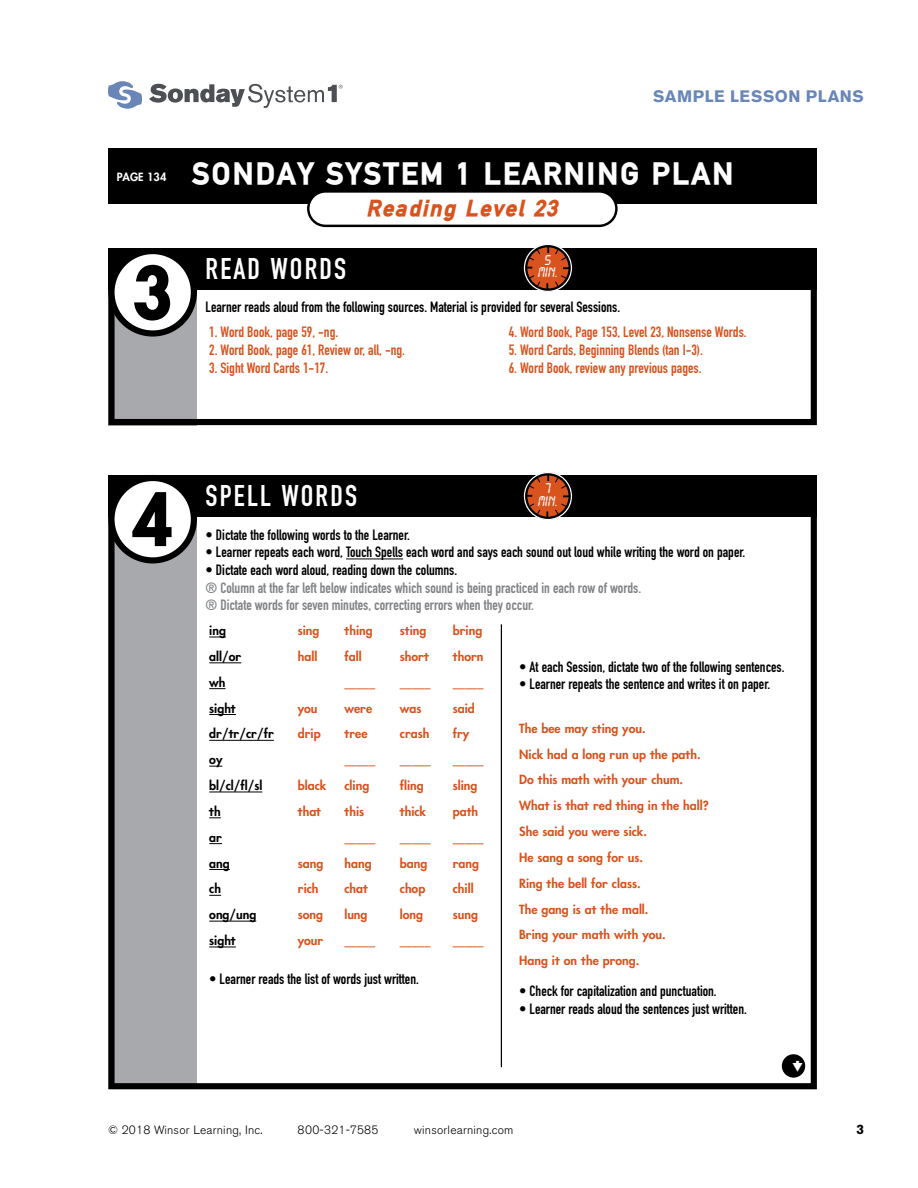
<style>
.page{position:relative;width:918px;height:1188px;background:#fff}
.page>*{position:absolute;margin:0;border:0;box-sizing:border-box;transform-origin:0 0}
.t1{font:800 67.65px "Funkura 2 Xtra";color:#000}
.t2{font:29.55px "DIN La Vigne";color:#fff}
.t3{font:29.55px "DIN Engschrift";letter-spacing:.075em;color:#fff}
.t4{font:italic 22.2px "DIN La Vigne";letter-spacing:.095em;color:#d9531e}
.t5{font:700 16.5px "Akzidenz Grotesk BE";letter-spacing:.035em;color:#6986b8}
.t6{font:14.7px "DIN Engschrift";color:#000}
.t7{font:14.7px "DIN Engschrift";color:#d9531e}
.t8{font:14.7px/17.7px "DIN Engschrift";color:#808285}
.t9{font:14.7px "Lcd Plain";color:#fff}
.t10{font:700 13.5px "Akzidenz Grotesk BE";color:#000}
.t11{font:800 12.3px/25.8px "Funkura";color:#d9531e}
.t12{font:800 12.3px "Funkura";color:#000}
.t13{font:300 12px "Akzidenz Grotesk BE";letter-spacing:.02em;color:#000}
.t14{font:800 11.1px "Funkura";color:#fff}
</style>
<div class="page">
<svg style="left:108px;top:81px;width:34px;height:28px"></svg>
<svg style="left:149px;top:84px;width:194px;height:24px"></svg>
<div style="left:108px;top:248px;width:89px;height:177px;background:#a7a9ac"></div>
<div style="left:108px;top:248px;width:709px;height:177px;border:6px solid #000"></div>
<div style="left:108px;top:248px;width:709px;height:42px;background:#000"></div>
<div style="left:108px;top:148px;width:709px;height:56px;background:#000"></div>
<svg style="left:108px;top:254px;width:89px;height:83px"></svg>
<svg style="left:307px;top:192px;width:311px;height:35px"></svg>
<div style="left:527px;top:247px;width:42px;height:42px;background:#d9531e;border-radius:50%"></div>
<svg style="left:555px;top:275px;width:13px;height:13px"></svg>
<svg style="left:527px;top:275px;width:21px;height:15px"></svg>
<svg style="left:527px;top:248px;width:14px;height:13px"></svg>
<svg style="left:555px;top:248px;width:13px;height:13px"></svg>
<div style="left:524px;top:244px;width:48px;height:48px;border:3px solid #000;border-radius:50%"></div>
<div style="left:524px;top:244px;width:48px;height:48px;border:1px solid #fff;border-radius:50%"></div>
<div style="left:108px;top:479px;width:89px;height:610px;background:#a7a9ac"></div>
<div style="left:108px;top:476px;width:709px;height:613px;border:6px solid #000"></div>
<div style="left:108px;top:475px;width:709px;height:42px;background:#000"></div>
<svg style="left:108px;top:481px;width:89px;height:82px"></svg>
<div style="left:527px;top:475px;width:42px;height:42px;background:#d9531e;border-radius:50%"></div>
<svg style="left:555px;top:503px;width:13px;height:13px"></svg>
<svg style="left:527px;top:503px;width:21px;height:14px"></svg>
<svg style="left:527px;top:476px;width:14px;height:13px"></svg>
<svg style="left:555px;top:476px;width:13px;height:13px"></svg>
<div style="left:524px;top:472px;width:48px;height:48px;border:3px solid #000;border-radius:50%"></div>
<div style="left:524px;top:472px;width:48px;height:48px;border:1px solid #fff;border-radius:50%"></div>
<hr style="left:346px;top:559px;width:57px;height:1px;background:#000">
<svg style="left:209px;top:637px;width:17px;height:1px"></svg>
<hr style="left:209px;top:662px;width:32px;height:1px;background:#000">
<svg style="left:209px;top:688px;width:17px;height:1px"></svg>
<svg style="left:209px;top:714px;width:27px;height:1px"></svg>
<hr style="left:209px;top:740px;width:65px;height:1px;background:#000">
<svg style="left:209px;top:766px;width:13px;height:1px"></svg>
<hr style="left:209px;top:792px;width:53px;height:1px;background:#000">
<svg style="left:209px;top:817px;width:12px;height:1px"></svg>
<svg style="left:209px;top:843px;width:13px;height:1px"></svg>
<svg style="left:209px;top:869px;width:21px;height:1px"></svg>
<svg style="left:209px;top:895px;width:12px;height:1px"></svg>
<hr style="left:209px;top:921px;width:47px;height:1px;background:#000">
<svg style="left:209px;top:947px;width:27px;height:1px"></svg>
<div style="left:782px;top:1054px;width:23px;height:24px;background:#000;border-radius:50%"></div>
<hr style="left:501px;top:624px;width:1px;height:443px;background:#000">
<p class="t5" style="left:653px;top:86px;width:212px">SAMPLE LESSON PLANS</p>
<p class="t14" style="left:117px;top:169px;width:51px">PAGE 134</p>
<h1 class="t1" style="left:133px;top:248px;width:41px">3</h1>
<h2 class="t2" style="left:193px;top:156px;width:542px">SONDAY SYSTEM 1 LEARNING PLAN</h2>
<h3 class="t4" style="left:366px;top:195px;width:192px">Reading Level 23</h3>
<p class="t9" style="left:545px;top:251px;width:8px">5</p>
<h2 class="t3" style="left:206px;top:251px;width:142px">READ WORDS</h2>
<p class="t9" style="left:538px;top:264px;width:21px">MIN.</p>
<p class="t6" style="left:206px;top:298px;width:416px">Learner reads aloud from the following sources. Material is provided for several Sessions.</p>
<p class="t7" style="left:209px;top:323px;width:130px">1. Word Book, page 59, -ng.</p>
<p class="t7" style="left:209px;top:341px;width:197px">2. Word Book, page 61, Review or, all, -ng.</p>
<p class="t7" style="left:209px;top:359px;width:120px">3. Sight Word Cards 1-17.</p>
<p class="t7" style="left:509px;top:323px;width:239px">4. Word Book, Page 153, Level 23, Nonsense Words.</p>
<p class="t7" style="left:509px;top:341px;width:196px">5. Word Cards, Beginning Blends (tan I-3).</p>
<p class="t7" style="left:509px;top:359px;width:194px">6. Word Book, review any previous pages.</p>
<h1 class="t1" style="left:133px;top:475px;width:41px">4</h1>
<p class="t9" style="left:545px;top:480px;width:7px">7</p>
<h2 class="t3" style="left:206px;top:479px;width:153px">SPELL WORDS</h2>
<p class="t9" style="left:538px;top:492px;width:21px">MIN.</p>
<p class="t6" style="left:206px;top:526px;width:206px">• Dictate the following words to the Learner.</p>
<p class="t6" style="left:206px;top:544px;width:541px">• Learner repeats each word, Touch Spells each word and says each sound out loud while writing the word on paper.</p>
<p class="t6" style="left:206px;top:561px;width:253px">• Dictate each word aloud, reading down the columns.</p>
<p class="t8" style="left:206px;top:579px;width:437px">® Column at the far left below indicates which sound is being practiced in each row of words. ® Dictate words for seven minutes, correcting errors when they occur.</p>
<p class="t12" style="left:209px;top:622px;width:18px">ing</p>
<p class="t11" style="left:298px;top:617px;width:23px">sing</p>
<p class="t11" style="left:344px;top:617px;width:30px">thing</p>
<p class="t11" style="left:400px;top:617px;width:28px">sting</p>
<p class="t11" style="left:453px;top:617px;width:31px">bring</p>
<p class="t12" style="left:209px;top:648px;width:34px">all/or</p>
<p class="t11" style="left:298px;top:643px;width:21px">hall</p>
<p class="t11" style="left:344px;top:643px;width:19px">fall</p>
<p class="t11" style="left:400px;top:643px;width:31px">short</p>
<p class="t11" style="left:453px;top:643px;width:32px">thorn</p>
<p class="t12" style="left:209px;top:674px;width:18px">wh</p>
<p class="t11" style="left:344px;top:669px;width:32px">_____</p>
<p class="t11" style="left:400px;top:669px;width:32px">_____</p>
<p class="t11" style="left:453px;top:669px;width:32px">_____</p>
<p class="t12" style="left:209px;top:700px;width:28px">sight</p>
<p class="t11" style="left:298px;top:695px;width:21px">you</p>
<p class="t11" style="left:344px;top:695px;width:29px">were</p>
<p class="t11" style="left:400px;top:695px;width:23px">was</p>
<p class="t11" style="left:453px;top:695px;width:24px">said</p>
<p class="t12" style="left:209px;top:726px;width:66px">dr/tr/cr/fr</p>
<p class="t11" style="left:298px;top:721px;width:24px">drip</p>
<p class="t11" style="left:344px;top:721px;width:25px">tree</p>
<p class="t11" style="left:400px;top:721px;width:31px">crash</p>
<p class="t11" style="left:453px;top:721px;width:18px">fry</p>
<p class="t12" style="left:209px;top:751px;width:15px">oy</p>
<p class="t11" style="left:344px;top:747px;width:32px">_____</p>
<p class="t11" style="left:400px;top:747px;width:32px">_____</p>
<p class="t11" style="left:453px;top:747px;width:32px">_____</p>
<p class="t12" style="left:209px;top:777px;width:55px">bl/cl/fl/sl</p>
<p class="t11" style="left:298px;top:772px;width:30px">black</p>
<p class="t11" style="left:344px;top:772px;width:26px">cling</p>
<p class="t11" style="left:400px;top:772px;width:25px">fling</p>
<p class="t11" style="left:453px;top:772px;width:26px">sling</p>
<p class="t12" style="left:209px;top:803px;width:13px">th</p>
<p class="t11" style="left:298px;top:798px;width:25px">that</p>
<p class="t11" style="left:344px;top:798px;width:21px">this</p>
<p class="t11" style="left:400px;top:798px;width:28px">thick</p>
<p class="t11" style="left:453px;top:798px;width:27px">path</p>
<p class="t12" style="left:209px;top:829px;width:14px">ar</p>
<p class="t11" style="left:344px;top:824px;width:32px">_____</p>
<p class="t11" style="left:400px;top:824px;width:32px">_____</p>
<p class="t11" style="left:453px;top:824px;width:32px">_____</p>
<p class="t12" style="left:209px;top:855px;width:22px">ang</p>
<p class="t11" style="left:298px;top:850px;width:27px">sang</p>
<p class="t11" style="left:344px;top:850px;width:29px">hang</p>
<p class="t11" style="left:400px;top:850px;width:29px">bang</p>
<p class="t11" style="left:453px;top:850px;width:28px">rang</p>
<p class="t12" style="left:209px;top:881px;width:13px">ch</p>
<p class="t11" style="left:298px;top:876px;width:22px">rich</p>
<p class="t11" style="left:344px;top:876px;width:25px">chat</p>
<p class="t11" style="left:400px;top:876px;width:27px">chop</p>
<p class="t11" style="left:453px;top:876px;width:22px">chill</p>
<p class="t12" style="left:209px;top:906px;width:49px">ong/ung</p>
<p class="t11" style="left:298px;top:902px;width:27px">song</p>
<p class="t11" style="left:344px;top:902px;width:25px">lung</p>
<p class="t11" style="left:400px;top:902px;width:25px">long</p>
<p class="t11" style="left:453px;top:902px;width:27px">sung</p>
<p class="t12" style="left:209px;top:932px;width:28px">sight</p>
<p class="t11" style="left:298px;top:927px;width:27px">your</p>
<p class="t11" style="left:344px;top:927px;width:32px">_____</p>
<p class="t11" style="left:400px;top:927px;width:32px">_____</p>
<p class="t11" style="left:453px;top:927px;width:32px">_____</p>
<p class="t6" style="left:209px;top:970px;width:211px">• Learner reads the list of words just written.</p>
<p class="t6" style="left:519px;top:658px;width:267px">• At each Session, dictate two of the following sentences.</p>
<p class="t6" style="left:519px;top:675px;width:252px">• Learner repeats the sentence and writes it on paper.</p>
<p class="t11" style="left:519px;top:715px;width:191px">The bee may sting you.<br>Nick had a long run up the path.<br>Do this math with your chum.<br>What is that red thing in the hall?<br>She said you were sick.<br>He sang a song for us.<br>Ring the bell for class.<br>The gang is at the mall.<br>Bring your math with you.<br>Hang it on the prong.</p>
<p class="t6" style="left:519px;top:983px;width:199px">• Check for capitalization and punctuation.</p>
<p class="t6" style="left:519px;top:1000px;width:229px">• Learner reads aloud the sentences just written.</p>
<p class="t13" style="left:108px;top:1123px;width:156px">© 2018 Winsor Learning, Inc.</p>
<p class="t13" style="left:298px;top:1123px;width:82px">800-321-7585</p>
<p class="t13" style="left:414px;top:1123px;width:101px">winsorlearning.com</p>
<p class="t10" style="left:856px;top:1121px;width:9px">3</p>
</div>
